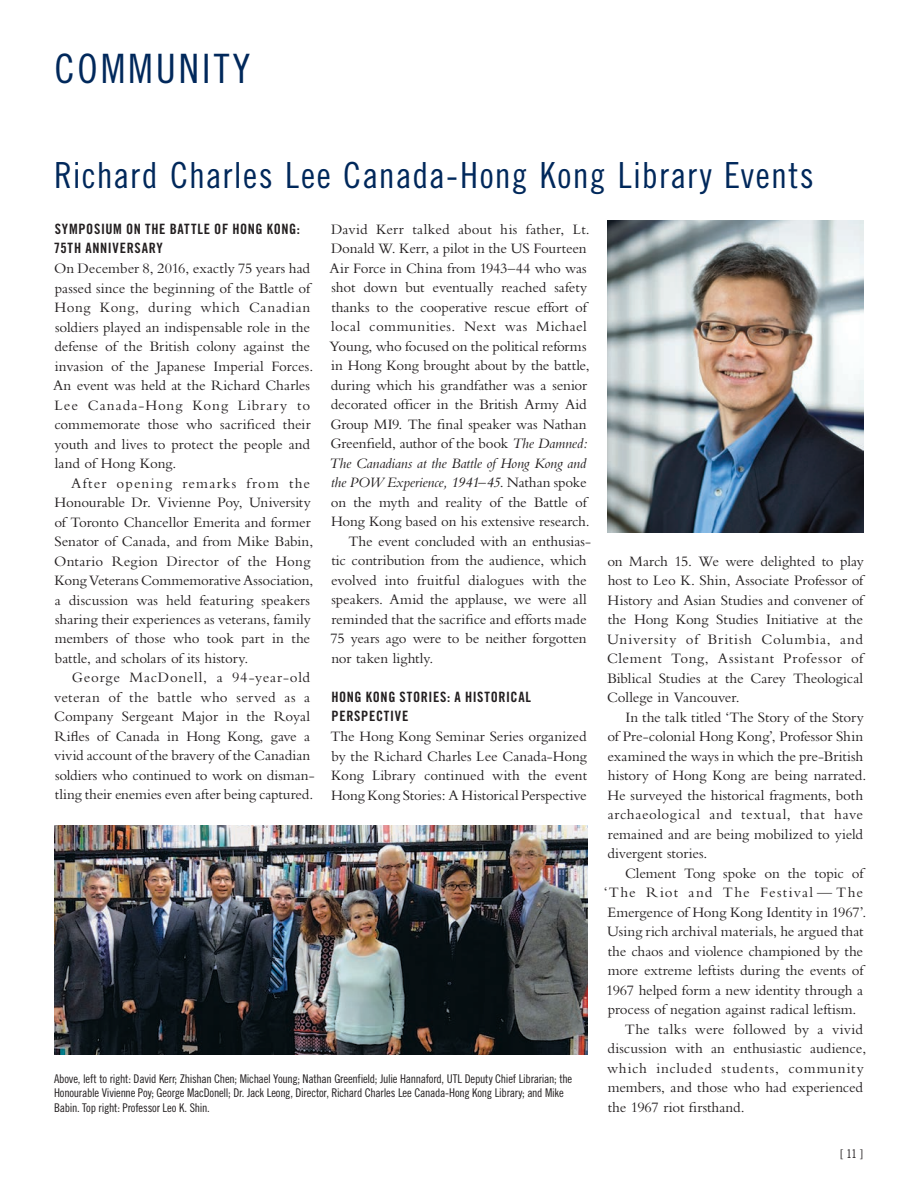
<style>
.page{position:relative;width:918px;height:1188px;background:#fff}
.page>*{position:absolute;margin:0;border:0;box-sizing:border-box;transform-origin:0 0}
.t1{font:40.5px "Trade Gothic LT Std Cn 18";letter-spacing:.07em;color:#00285b}
.t2{font:36px "Trade Gothic LT Std Cn 18";letter-spacing:.035em;color:#00285b}
.t3{font:15px/19.5px "Bembo";letter-spacing:-.005em;color:#231f20}
.t4{font:italic 15px "Bembo";letter-spacing:-.01em;color:#231f20}
.t5{font:15px "Bembo";letter-spacing:.025em;color:#231f20}
.t6{font:15px "Bembo";letter-spacing:.04em;color:#231f20}
.t7{font:15px "Bembo";letter-spacing:.075em;color:#231f20}
.t8{font:14.25px/19.5px "Trade Gothic LT Std Bd Cn 20";letter-spacing:.04em;color:#231f20}
.t9{font:12px/14.4px "Trade Gothic LT Std Cn 18";letter-spacing:-.02em;color:#231f20}
.s1{font-style:italic}
.s2{font-style:normal}
</style>
<div class="page">
<img style="left:54px;top:825px;width:534px;height:230px">
<img style="left:607px;top:220px;width:257px;height:312px">
<h1 class="t1" style="left:54px;top:45px;width:197px">COMMUNITY</h1>
<h2 class="t2" style="left:54px;top:154px;width:761px">Richard Charles Lee Canada-Hong Kong Library Events</h2>
<p class="t8" style="left:55px;top:219px;width:98px">SYMPOSIUM ON THE</p>
<p class="t8" style="left:170px;top:219px;width:22px">BATTLE</p>
<p class="t8" style="left:214px;top:219px;width:87px">OF HONG KONG:</p>
<p class="t8" style="left:54px;top:239px;width:111px">75TH ANNIVERSARY</p>
<p class="t3" style="left:53px;top:258px;width:262px">On December 8, 2016, exactly 75 years had passed since the beginning of the Battle of Hong Kong, during which Canadian soldiers played an indispensable role in the defense of the British colony against the invasion of the Japanese Imperial Forces.<br>An event was held at the Richard Charles Lee Canada-Hong Kong Library to commemorate those who sacrificed their youth and lives to protect the people and land of Hong Kong.</p>
<p class="t3" style="left:54px;top:473px;width:261px;text-indent:17px">After opening remarks from the Honourable Dr. Vivienne Poy, University of Toronto Chancellor Emerita and former Senator of Canada, and from Mike Babin, Ontario Region Director of the Hong Kong Veterans Commemorative Association, a discussion was held featuring speakers sharing their experiences as veterans, family members of those who took part in the battle, and scholars of its history.</p>
<p class="t3" style="left:54px;top:668px;width:262px;text-indent:18px">George MacDonell, a 94-year-old veteran of the battle who served as a Company Sergeant Major in the Royal Rifles of Canada in Hong Kong, gave a vivid account of the bravery of the Canadian soldiers who continued to work on disman&shy;tling their enemies even after being captured.</p>
<p class="t3" style="left:331px;top:219px;width:260px">David Kerr talked about his father, Lt.</p>
<p class="t3" style="left:331px;top:239px;width:257px">Donald W. Kerr, a pilot in the US Fourteen</p>
<p class="t3" style="left:330px;top:258px;width:259px">Air Force in China from 1943–44 who was</p>
<p class="t3" style="left:332px;top:278px;width:257px">shot down but eventually reached safety</p>
<p class="t3" style="left:331px;top:297px;width:257px">thanks to the cooperative rescue effort of</p>
<p class="t5" style="left:331px;top:318px;width:257px">local communities. Next was Michael</p>
<p class="t3" style="left:330px;top:336px;width:258px">Young, who focused on the political reforms</p>
<p class="t3" style="left:331px;top:356px;width:260px">in Hong Kong brought about by the battle,</p>
<p class="t3" style="left:331px;top:375px;width:258px">during which his grandfather was a senior</p>
<p class="t3" style="left:331px;top:395px;width:257px">decorated officer in the British Army Aid</p>
<p class="t3" style="left:330px;top:414px;width:258px">Group MI9. The final speaker was Nathan</p>
<p class="t3" style="left:330px;top:434px;width:259px">Greenfield, author of the book <span class="s1">The Damned:</span></p>
<p class="t4" style="left:329px;top:454px;width:259px">The Canadians at the Battle of Hong Kong and</p>
<p class="t4" style="left:331px;top:474px;width:257px">the POW Experience, 1941–45<span class="s2">. Nathan spoke</span></p>
<p class="t3" style="left:331px;top:492px;width:258px">on the myth and reality of the Battle of</p>
<p class="t3" style="left:331px;top:512px;width:260px">Hong Kong based on his extensive research.</p>
<p class="t3" style="left:348px;top:531px;width:244px">The event concluded with an enthusias-</p>
<p class="t3" style="left:331px;top:551px;width:257px">tic contribution from the audience, which</p>
<p class="t3" style="left:331px;top:570px;width:257px">evolved into fruitful dialogues with the</p>
<p class="t3" style="left:332px;top:590px;width:257px">speakers. Amid the applause, we were all</p>
<p class="t3" style="left:331px;top:609px;width:257px">reminded that the sacrifice and efforts made</p>
<p class="t3" style="left:331px;top:629px;width:258px">75 years ago were to be neither forgotten</p>
<p class="t3" style="left:331px;top:648px;width:103px">nor taken lightly.</p>
<p class="t8" style="left:332px;top:687px;width:199px">HONG KONG STORIES: A HISTORICAL<br>PERSPECT</p>
<p class="t8" style="left:390px;top:707px;width:13px">IVE</p>
<p class="t3" style="left:330px;top:726px;width:258px;text-align:justify">The Hong Kong Seminar Series organized by the Richard Charles Lee Canada-Hong Kong Library continued with the event Hong Kong Stories: A Historical Perspective</p>
<p class="t9" style="left:54px;top:1071px;width:520px">Above, left to right: David Kerr; Zhishan Chen; Michael Young; Nathan Greenfield; Julie Hannaford, UTL Deputy Chief Librarian; the<br>Honourable Vivienne Poy; George MacDonell; Dr. Jack Leong, Director, Richard Charles Lee Canada-Hong Kong Library; and Mike<br>Babin. Top right: Professor Leo K. Shin.</p>
<p class="t3" style="left:607px;top:551px;width:258px;text-align:justify">on March 15. We were delighted to play host to Leo K. Shin, Associate Professor of History and Asian Studies and convener of the Hong Kong Studies Initiative at the University of British Columbia, and Clement Tong, Assistant Professor of Biblical Studies at the Carey Theological College in Vancouver.</p>
<p class="t3" style="left:607px;top:707px;width:260px;text-indent:18px">In the talk titled ‘The Story of the Story of Pre-colonial Hong Kong’, Professor Shin examined the ways in which the pre-British history of Hong Kong are being narrated.<br>He surveyed the historical fragments, both archaeological and textual, that have remained and are being mobilized to yield divergent stories.</p>
<p class="t3" style="left:625px;top:863px;width:240px">Clement Tong spoke on the topic of</p>
<p class="t7" style="left:604px;top:884px;width:261px">‘The Riot and The Festival — The</p>
<p class="t3" style="left:608px;top:902px;width:260px">Emergence of Hong Kong Identity in 1967’.</p>
<p class="t3" style="left:607px;top:921px;width:258px">Using rich archival materials, he argued that</p>
<p class="t3" style="left:608px;top:941px;width:257px">the chaos and violence championed by the</p>
<p class="t3" style="left:608px;top:960px;width:257px">more extreme leftists during the events of</p>
<p class="t3" style="left:606px;top:980px;width:258px">1967 helped form a new identity through a</p>
<p class="t3" style="left:608px;top:999px;width:250px">process of negation against radical leftism.</p>
<p class="t3" style="left:625px;top:1019px;width:240px">The talks were followed by a vivid</p>
<p class="t3" style="left:607px;top:1038px;width:260px">discussion with an enthusiastic audience,</p>
<p class="t6" style="left:607px;top:1059px;width:258px">which included students, community</p>
<p class="t3" style="left:608px;top:1077px;width:257px">members, and those who had experienced</p>
<p class="t3" style="left:608px;top:1097px;width:138px">the 1967 riot firsthand.</p>
<p class="t9" style="left:840px;top:1147px;width:25px">[ 11 ]</p>
</div>
